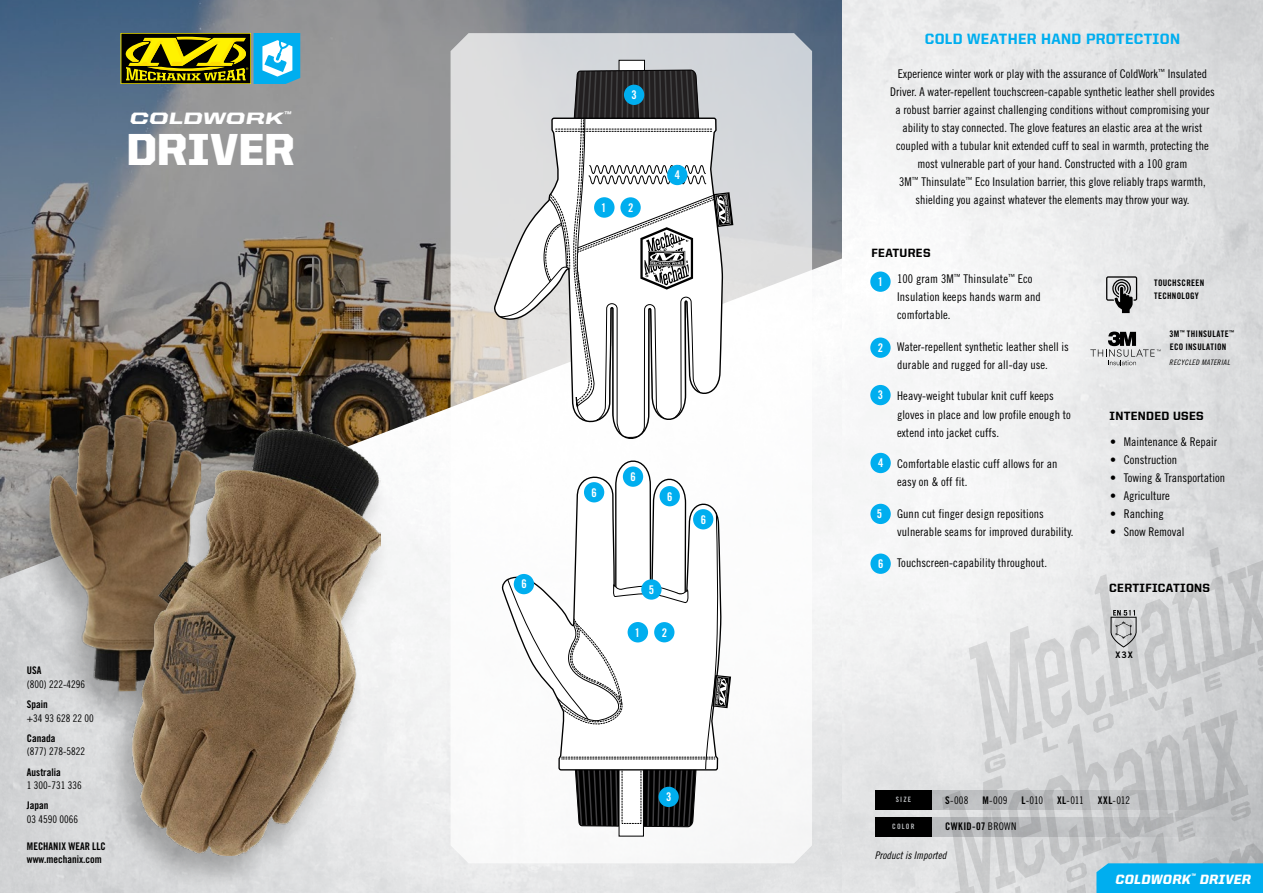
<style>
.page{position:relative;width:1263px;height:893px;background:#fff}
.page>*{position:absolute;margin:0;border:0;box-sizing:border-box;transform-origin:0 0}
.t1{font:900 45px "United Sans Reg";letter-spacing:.01em;color:#fff}
.t2{font:900 16.5px "United Italic Ext";letter-spacing:.005em;color:#fff}
.t3{font:800 15px "United Sans Reg";letter-spacing:.025em;color:#00aeef}
.t4{font:900 13.5px "United Italic Reg";letter-spacing:.025em;color:#fff}
.t5{font:12px/18px "Trade Gothic LT Cond Eighteen";color:#000}
.t6{font:800 12px "United Sans Reg";letter-spacing:.025em;color:#000}
.t7{font:12px "Trade Gothic LT Bold Cond Twenty";color:#fff}
.t8{font:10.5px "Trade Gothic LT Cond Eighteen";color:#000}
.t9{font:10.5px/13.5px "Trade Gothic LT Bold Cond Twenty";color:#000}
.t10{font:10.5px "Trade Gothic LT Cond Eighteen Obl";color:#000}
.t11{font:9px/13.5px "Trade Gothic LT Bold Cond Twenty";letter-spacing:.035em;color:#000}
.t12{font:9px "Trade Gothic LT Bold Two";color:#000}
.t13{font:7.5px "Trade Gothic LT Cond Eighteen Obl";letter-spacing:.035em;color:#000}
.t14{font:7.35px "Trade Gothic LT Bold Cond Twenty";letter-spacing:.15em;color:#fff}
.s1{font-family:"Trade Gothic LT Bold Cond Twenty"}
.s2{font-family:"Trade Gothic LT Cond Eighteen"}
</style>
<div class="page">
<svg style="left:0;top:0;width:842px;height:258px;background:#7d848d"></svg>
<img style="left:0;top:258px;width:842px;height:635px">
<div style="left:16px;top:410px;width:196px;height:321px;background:#000;opacity:.28"></div>
<img style="left:49px;top:414px;width:153px;height:278px">
<svg style="left:121px;top:33px;width:179px;height:51px;background:#6b8540"></svg>
<div style="left:100px;top:424px;width:292px;height:469px;background:#000;opacity:.28"></div>
<img style="left:132px;top:429px;width:249px;height:427px">
<img style="left:842px;top:0;width:421px;height:893px">
<svg style="left:969px;top:547px;width:294px;height:208px;background:#dadbdc"></svg>
<svg style="left:942px;top:697px;width:306px;height:196px;background:#d2d3d5"></svg>
<svg style="left:451px;top:33px;width:361px;height:830px"></svg>
<div style="left:619px;top:60px;width:25px;height:113px;background:#fff"></div>
<div style="left:619px;top:60px;width:26px;height:113px;border:1px solid #000"></div>
<svg style="left:493px;top:70px;width:240px;height:377px"></svg>
<div style="left:619px;top:728px;width:24px;height:108px;background:#fff"></div>
<svg style="left:501px;top:453px;width:221px;height:59px"></svg>
<svg style="left:501px;top:512px;width:230px;height:315px"></svg>
<div style="left:594px;top:197px;width:20px;height:21px;background:#00aeef;border-radius:50%"></div>
<div style="left:628px;top:622px;width:20px;height:20px;background:#00aeef;border-radius:50%"></div>
<svg style="left:1106px;top:276px;width:31px;height:37px"></svg>
<svg style="left:1090px;top:332px;width:70px;height:33px;background:#bbbcbc"></svg>
<svg style="left:1015px;top:801px;width:248px;height:92px;background:#8cc1d5"></svg>
<div style="left:870px;top:385px;width:21px;height:20px;background:#00aeef;border-radius:50%"></div>
<div style="left:870px;top:453px;width:21px;height:20px;background:#00aeef;border-radius:50%"></div>
<div style="left:870px;top:337px;width:21px;height:21px;background:#00aeef;border-radius:50%"></div>
<div style="left:620px;top:197px;width:21px;height:21px;background:#00aeef;border-radius:50%"></div>
<div style="left:654px;top:622px;width:20px;height:20px;background:#00aeef;border-radius:50%"></div>
<div style="left:641px;top:579px;width:20px;height:21px;background:#00aeef;border-radius:50%"></div>
<div style="left:624px;top:85px;width:20px;height:20px;background:#00aeef;border-radius:50%"></div>
<div style="left:658px;top:787px;width:21px;height:20px;background:#00aeef;border-radius:50%"></div>
<div style="left:667px;top:165px;width:20px;height:20px;background:#00aeef;border-radius:50%"></div>
<div style="left:870px;top:271px;width:21px;height:21px;background:#00aeef;border-radius:50%"></div>
<div style="left:870px;top:504px;width:21px;height:20px;background:#00aeef;border-radius:50%"></div>
<div style="left:870px;top:553px;width:21px;height:21px;background:#00aeef;border-radius:50%"></div>
<div style="left:584px;top:482px;width:20px;height:20px;background:#00aeef;border-radius:50%"></div>
<div style="left:623px;top:466px;width:20px;height:21px;background:#00aeef;border-radius:50%"></div>
<div style="left:659px;top:486px;width:21px;height:20px;background:#00aeef;border-radius:50%"></div>
<div style="left:693px;top:509px;width:20px;height:20px;background:#00aeef;border-radius:50%"></div>
<div style="left:514px;top:574px;width:20px;height:20px;background:#00aeef;border-radius:50%"></div>
<svg style="left:931px;top:790px;width:318px;height:19px;background:#b7b9bb"></svg>
<svg style="left:931px;top:817px;width:318px;height:19px;background:#b7b9bb"></svg>
<div style="left:875px;top:790px;width:56px;height:19px;background:#000"></div>
<div style="left:875px;top:817px;width:56px;height:19px;background:#000"></div>
<svg style="left:1110px;top:610px;width:26px;height:37px"></svg>
<h2 class="t2" style="left:130px;top:108px;width:163px">COLDWORK<sup>™</sup></h2>
<h1 class="t1" style="left:126px;top:125px;width:170px">DRIVER</h1>
<p class="t9" style="left:27px;top:664px;width:16px">USA</p>
<p class="t8" style="left:27px;top:678px;width:60px">(800) 222-4296</p>
<p class="t9" style="left:27px;top:697px;width:22px">Spain</p>
<p class="t8" style="left:27px;top:712px;width:68px">+34 93 628 22 00</p>
<p class="t9" style="left:27px;top:731px;width:30px">Canada</p>
<p class="t8" style="left:27px;top:745px;width:60px">(877) 278-5822</p>
<p class="t9" style="left:27px;top:765px;width:35px">Australia</p>
<p class="t8" style="left:27px;top:779px;width:56px">1 300-731 336</p>
<p class="t9" style="left:27px;top:799px;width:23px">Japan</p>
<p class="t8" style="left:27px;top:813px;width:53px">03 4590 0066</p>
<p class="t9" style="left:27px;top:839px;width:80px">MECHANIX WEAR LLC www.mechanix.com</p>
<p class="t7" style="left:632px;top:88px;width:7px">3</p>
<p class="t7" style="left:601px;top:200px;width:7px">1</p>
<p class="t7" style="left:628px;top:200px;width:7px">2</p>
<p class="t7" style="left:675px;top:168px;width:7px">4</p>
<p class="t7" style="left:521px;top:577px;width:7px">6</p>
<p class="t7" style="left:592px;top:485px;width:7px">6</p>
<p class="t7" style="left:630px;top:469px;width:7px">6</p>
<p class="t7" style="left:667px;top:489px;width:7px">6</p>
<p class="t7" style="left:649px;top:582px;width:7px">5</p>
<p class="t7" style="left:635px;top:625px;width:7px">1</p>
<p class="t7" style="left:662px;top:625px;width:7px">2</p>
<p class="t7" style="left:701px;top:512px;width:7px">6</p>
<p class="t7" style="left:666px;top:790px;width:7px">3</p>
<p class="t3" style="left:925px;top:31px;width:257px">COLD WEATHER HAND PROTECTION</p>
<p class="t5" style="left:890px;top:64px;width:326px;text-align:center">Experience winter work or play with the assurance of ColdWork<sup>™</sup> Insulated Driver. A water-repellent touchscreen-capable synthetic leather shell provides a robust barrier against challenging conditions without compromising your ability to stay connected. The glove features an elastic area at the wrist coupled with a tubular knit extended cuff to seal in warmth, protecting the most vulnerable part of your hand. Constructed with a 100 gram<br>3M<sup>™</sup> Thinsulate<sup>™</sup> Eco Insulation barrier, this glove reliably traps warmth, shielding you against whatever the elements may throw your way.</p>
<p class="t6" style="left:871px;top:246px;width:60px">FEATURES</p>
<p class="t7" style="left:878px;top:274px;width:7px">1</p>
<p class="t7" style="left:878px;top:340px;width:7px">2</p>
<p class="t7" style="left:878px;top:388px;width:7px">3</p>
<p class="t7" style="left:878px;top:456px;width:7px">4</p>
<p class="t7" style="left:877px;top:507px;width:7px">5</p>
<p class="t7" style="left:878px;top:556px;width:7px">6</p>
<p class="t5" style="left:897px;top:270px;width:145px">100 gram 3M<sup>™</sup> Thinsulate<sup>™</sup> Eco<br>Insulation keeps hands warm and comfortable.</p>
<p class="t5" style="left:897px;top:338px;width:173px">Water-repellent synthetic leather shell is durable and rugged for all-day use.</p>
<p class="t5" style="left:897px;top:387px;width:175px">Heavy-weight tubular knit cuff keeps gloves in place and low profile enough to extend into jacket cuffs.</p>
<p class="t5" style="left:897px;top:455px;width:162px">Comfortable elastic cuff allows for an easy on &amp; off fit.</p>
<p class="t5" style="left:897px;top:504px;width:178px">Gunn cut finger design repositions vulnerable seams for improved durability.</p>
<p class="t5" style="left:897px;top:554px;width:151px">Touchscreen-capability throughout.</p>
<p class="t11" style="left:1154px;top:276px;width:52px">TOUCHSCREEN<br>TECHNOLOGY</p>
<p class="t11" style="left:1169px;top:327px;width:66px">3M<sup>™</sup> THINSULATE<sup>™<br></sup>ECO INSULATION</p>
<p class="t13" style="left:1169px;top:358px;width:62px">RECYCLED MATERIAL</p>
<p class="t6" style="left:1109px;top:409px;width:96px">INTENDED USES</p>
<p class="t5" style="left:1110px;top:433px;width:108px">• Maintenance &amp; Repair</p>
<p class="t5" style="left:1110px;top:451px;width:68px">• Construction</p>
<p class="t5" style="left:1110px;top:469px;width:116px">• Towing &amp; Transportation</p>
<p class="t5" style="left:1110px;top:487px;width:61px">• Agriculture</p>
<p class="t5" style="left:1110px;top:505px;width:55px">• Ranching</p>
<p class="t5" style="left:1110px;top:523px;width:76px">• Snow Removal</p>
<p class="t6" style="left:1109px;top:581px;width:102px">CERTIFICATIONS</p>
<p class="t12" style="left:1116px;top:649px;width:19px">X3X</p>
<p class="t8" style="left:945px;top:794px;width:25px"><span class="s1">S</span>-008</p>
<p class="t8" style="left:982px;top:794px;width:27px"><span class="s1">M</span>-009</p>
<p class="t8" style="left:1021px;top:794px;width:23px"><span class="s1">L</span>-010</p>
<p class="t8" style="left:1057px;top:794px;width:28px"><span class="s1">XL</span>-011</p>
<p class="t8" style="left:1098px;top:794px;width:34px"><span class="s1">XXL</span>-012</p>
<p class="t14" style="left:896px;top:795px;width:17px">SIZE</p>
<p class="t14" style="left:892px;top:822px;width:24px">COLOR</p>
<p class="t9" style="left:945px;top:820px;width:73px">CWKID-07 <span class="s2">BROWN</span></p>
<p class="t10" style="left:875px;top:849px;width:73px">Product is Imported</p>
<p class="t4" style="left:1115px;top:871px;width:137px">COLDWORK<sup>™</sup> DRIVER</p>
</div>
